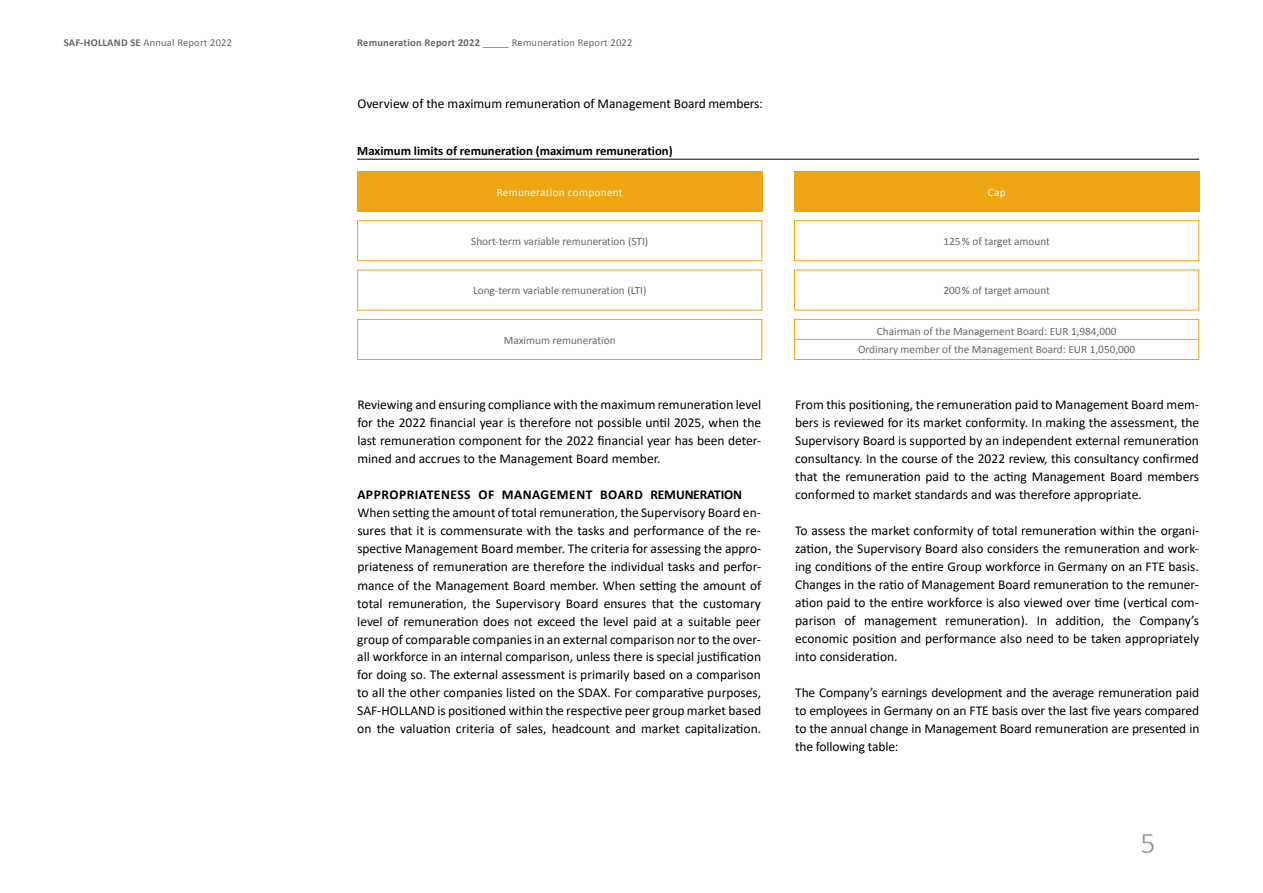
<style>
.page{position:relative;width:1263px;height:893px;background:#fff}
.page>*{position:absolute;margin:0;border:0;box-sizing:border-box;transform-origin:0 0}
.t1{font:300 30px "Calibri";color:#919191}
.t2{font:13.5px/18px "Calibri";letter-spacing:-.005em;color:#000;text-align:justify}
.t3{font:700 13.5px "Calibri";letter-spacing:.035em;color:#000}
.t4{font:700 12.75px "Calibri";color:#000}
.t5{font:11.25px/18px "Calibri";color:#666;text-align:center}
.t6{font:11.25px "Calibri";letter-spacing:.025em;color:#fff}
.t7{font:10.5px "Calibri";letter-spacing:.02em;color:#666}
.t8{font:700 10.5px "Calibri";letter-spacing:.02em;color:#666}
.s1{font-weight:700}
</style>
<div class="page">
<hr style="left:357px;top:159px;width:842px;height:1px;background:#000">
<div style="left:357px;top:171px;width:405px;height:41px;background:#eea512"></div>
<div style="left:794px;top:171px;width:405px;height:41px;background:#eea512"></div>
<div style="left:357px;top:220px;width:405px;height:41px;border:1px solid #eea512"></div>
<div style="left:357px;top:319px;width:405px;height:41px;border:1px solid #eea512"></div>
<div style="left:794px;top:220px;width:405px;height:41px;border:1px solid #eea512"></div>
<div style="left:794px;top:319px;width:405px;height:41px;border:1px solid #eea512"></div>
<hr style="left:794px;top:339px;width:405px;height:1px;background:#eea512">
<p class="t7" style="left:64px;top:36px;width:170px"><span class="s1">SAF-HOLLAND SE</span> Annual Report 2022</p>
<p class="t8" style="left:357px;top:36px;width:124px">Remuneration Report 2022</p>
<p class="t7" style="left:512px;top:36px;width:122px">Remuneration Report 2022</p>
<p class="t2" style="left:357px;top:94px;width:407px">Overview of the maximum remuneration of Management Board members:</p>
<p class="t4" style="left:357px;top:142px;width:317px">Maximum limits of remuneration (maximum remuneration)</p>
<p class="t6" style="left:497px;top:185px;width:128px">Remuneration component</p>
<p class="t6" style="left:988px;top:185px;width:19px">Cap</p>
<p class="t5" style="left:471px;top:232px;width:179px">Short-term variable remuneration (STI)</p>
<p class="t5" style="left:473px;top:282px;width:175px">Long-term variable remuneration (LTI)</p>
<p class="t5" style="left:943px;top:232px;width:108px">125 %-of-target-amount</p>
<p class="t5" style="left:943px;top:282px;width:108px">200 %-of-target-amount</p>
<p class="t5" style="left:858px;top:322px;width:279px">Chairman of the Management Board: EUR 1,984,000<br>Ordinary member of the Management Board: EUR 1,050,000</p>
<p class="t5" style="left:504px;top:331px;width:113px">Maximum remuneration</p>
<p class="t2" style="left:357px;top:396px;width:405px">Reviewing and ensuring compliance with the maximum remuneration level for the 2022 financial year is therefore not possible until 2025, when the last remuneration component for the 2022 financial year has been deter&shy;mined and accrues to the Management Board member.</p>
<p class="t3" style="left:357px;top:485px;width:386px">APPROPRIATENESS OF MANAGEMENT BOARD REMUNERATION</p>
<p class="t2" style="left:357px;top:504px;width:405px">When setting the amount of total remuneration, the Supervisory Board en&shy;sures that it is commensurate with the tasks and performance of the re&shy;spective Management Board member. The criteria for assessing the appro&shy;priateness of remuneration are therefore the individual tasks and perfor&shy;mance of the Management Board member. When setting the amount of total remuneration, the Supervisory Board ensures that the customary level of remuneration does not exceed the level paid at a suitable peer group of comparable companies in an external comparison nor to the over&shy;all workforce in an internal comparison, unless there is special justification for doing so. The external assessment is primarily based on a comparison to all the other companies listed on the SDAX. For comparative purposes, SAF-HOLLAND is positioned within the respective peer group market based on the valuation criteria of sales, headcount and market capitalization.</p>
<p class="t2" style="left:795px;top:396px;width:406px">From this positioning, the remuneration paid to Management Board mem&shy;bers is reviewed for its market conformity. In making the assessment, the Supervisory Board is supported by an independent external remuneration consultancy. In the course of the 2022 review, this consultancy confirmed that the remuneration paid to the acting Management Board members conformed to market standards and was therefore appropriate.</p>
<p class="t2" style="left:795px;top:522px;width:405px">To assess the market conformity of total remuneration within the organi&shy;zation, the Supervisory Board also considers the remuneration and work&shy;ing conditions of the entire Group workforce in Germany on an FTE basis.<br>Changes in the ratio of Management Board remuneration to the remuner&shy;ation paid to the entire workforce is also viewed over time (vertical com&shy;parison of management remuneration). In addition, the Company’s economic position and performance also need to be taken appropriately into consideration.</p>
<p class="t2" style="left:795px;top:684px;width:406px">The Company’s earnings development and the average remuneration paid to employees in Germany on an FTE basis over the last five years compared to the annual change in Management Board remuneration are presented in the following table:</p>
<h1 class="t1" style="left:1140px;top:824px;width:17px">5</h1>
</div>
